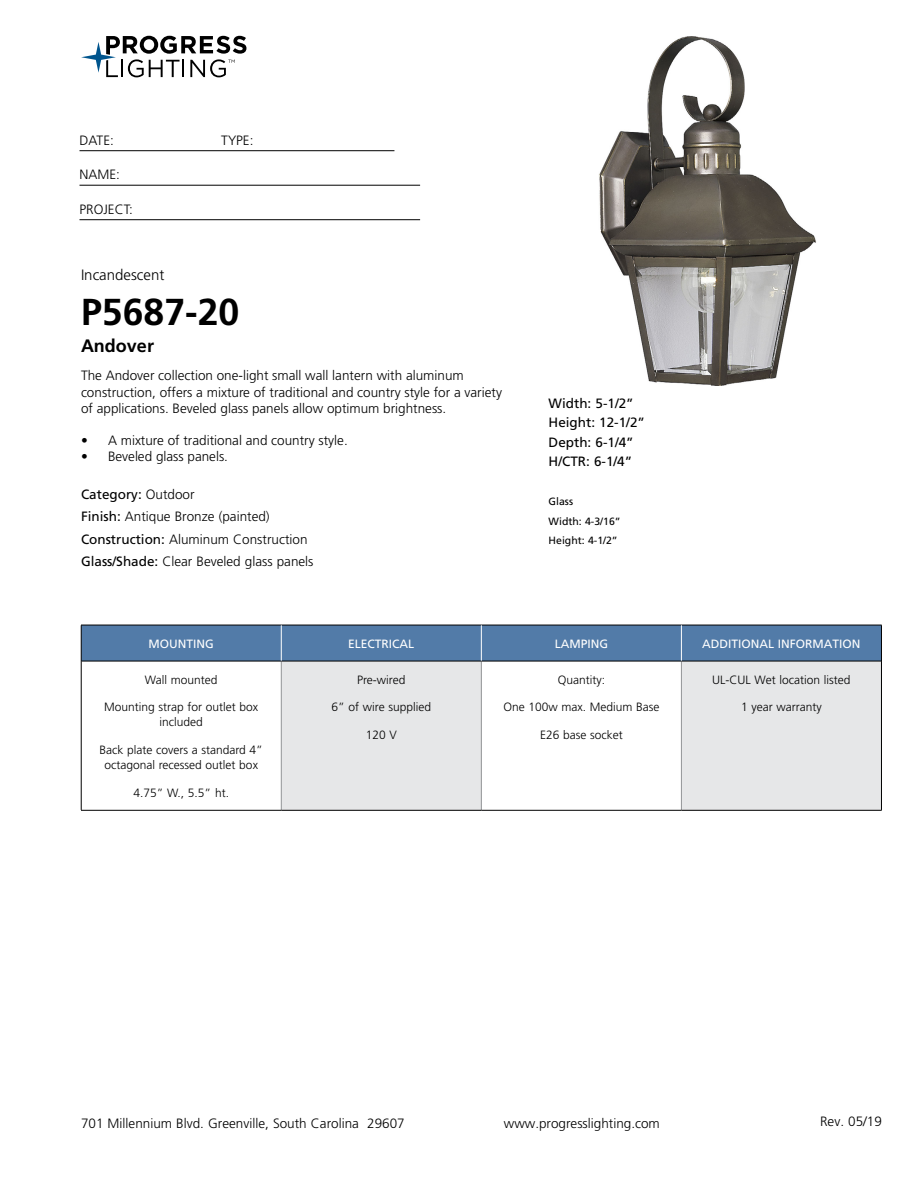
<style>
.page{position:relative;width:918px;height:1188px;background:#fff}
.page>*{position:absolute;margin:0;border:0;box-sizing:border-box;transform-origin:0 0}
.t1{font:700 37.5px "Frutiger LT Std";color:#000}
.t2{font:700 18px "Frutiger LT Std";color:#000}
.t3{font:300 15px "Frutiger LT Std";color:#000}
.t4{font:300 13.5px/22.5px "Frutiger LT Std";color:#000}
.t5{font:13.5px/19.5px "Frutiger LT Std";color:#000}
.t6{font:300 12px/15px "Frutiger LT Std";color:#000;text-align:center}
.t7{font:12px "Frutiger LT Std";color:#fff}
.t8{font:10.5px/19.5px "Frutiger LT Std";color:#000}
.s1{font-weight:400}
</style>
<div class="page">
<svg style="left:81px;top:36px;width:165px;height:41px"></svg>
<hr style="left:80px;top:150px;width:314px;height:1px;background:#000">
<hr style="left:80px;top:185px;width:340px;height:1px;background:#000">
<hr style="left:80px;top:219px;width:340px;height:1px;background:#000">
<div style="left:82px;top:626px;width:799px;height:35px;background:#527ba8"></div>
<div style="left:281px;top:661px;width:200px;height:149px;background:#e6e7e8"></div>
<div style="left:681px;top:661px;width:200px;height:149px;background:#e6e7e8"></div>
<hr style="left:281px;top:661px;width:1px;height:149px;background:#939598">
<hr style="left:481px;top:661px;width:1px;height:149px;background:#939598">
<hr style="left:681px;top:661px;width:1px;height:149px;background:#939598">
<hr style="left:81px;top:661px;width:200px;height:1px;background:#000">
<hr style="left:281px;top:661px;width:200px;height:1px;background:#000">
<hr style="left:481px;top:661px;width:200px;height:1px;background:#000">
<hr style="left:681px;top:661px;width:200px;height:1px;background:#000">
<hr style="left:81px;top:810px;width:200px;height:1px;background:#000">
<hr style="left:281px;top:810px;width:200px;height:1px;background:#000">
<hr style="left:481px;top:810px;width:200px;height:1px;background:#000">
<hr style="left:681px;top:810px;width:201px;height:1px;background:#000">
<hr style="left:81px;top:625px;width:200px;height:1px;background:#000">
<hr style="left:81px;top:625px;width:1px;height:36px;background:#000">
<hr style="left:281px;top:625px;width:200px;height:1px;background:#000">
<hr style="left:481px;top:625px;width:200px;height:1px;background:#000">
<hr style="left:681px;top:625px;width:201px;height:1px;background:#000">
<hr style="left:881px;top:625px;width:1px;height:36px;background:#000">
<hr style="left:81px;top:661px;width:1px;height:149px;background:#000">
<hr style="left:881px;top:661px;width:1px;height:149px;background:#000">
<hr style="left:281px;top:625px;width:1px;height:36px;background:#fff">
<hr style="left:681px;top:625px;width:1px;height:36px;background:#fff">
<hr style="left:481px;top:625px;width:1px;height:36px;background:#fff">
<img style="left:599px;top:36px;width:217px;height:349px">
<p class="t4" style="left:80px;top:129px;width:36px">DATE:</p>
<p class="t4" style="left:221px;top:129px;width:34px">TYPE:</p>
<p class="t4" style="left:80px;top:164px;width:42px">NAME:</p>
<p class="t4" style="left:80px;top:198px;width:55px">PROJECT:</p>
<p class="t3" style="left:81px;top:266px;width:85px">Incandescent</p>
<h1 class="t1" style="left:81px;top:290px;width:160px">P5687-20</h1>
<h2 class="t2" style="left:81px;top:335px;width:75px">Andover</h2>
<p class="t4" style="left:81px;top:368px;width:422px;line-height:16.2px">The Andover collection one-light small wall lantern with aluminum construction, offers a mixture of traditional and country style for a variety of applications. Beveled glass panels allow optimum brightness.</p>
<p class="t4" style="left:81px;top:429px;width:268px">• A mixture of traditional and country style.</p>
<p class="t4" style="left:81px;top:446px;width:149px">• Beveled glass panels.</p>
<p class="t4" style="left:81px;top:483px;width:234px"><span class="s1">Category:</span> Outdoor<br><span class="s1">Finish:</span> Antique Bronze (painted)<br><span class="s1">Construction:</span> Aluminum Construction <span class="s1">Glass/Shade:</span> Clear Beveled glass panels</p>
<p class="t5" style="left:549px;top:393px;width:98px">Width: 5-1/2”<br>Height: 12-1/2”<br>Depth: 6-1/4”<br>H/CTR: 6-1/4”</p>
<p class="t8" style="left:549px;top:492px;width:74px">Glass<br>Width: 4-3/16”<br>Height: 4-1/2”</p>
<p class="t7" style="left:149px;top:636px;width:67px">MOUNTING</p>
<p class="t7" style="left:348px;top:636px;width:68px">ELECTRICAL</p>
<p class="t7" style="left:555px;top:636px;width:55px">LAMPING</p>
<p class="t7" style="left:702px;top:636px;width:160px">ADDITIONAL INFORMATION</p>
<p class="t6" style="left:145px;top:672px;width:74px">Wall mounted</p>
<p class="t6" style="left:104px;top:700px;width:156px">Mounting strap for outlet box included</p>
<p class="t6" style="left:100px;top:743px;width:165px">Back plate covers a standard 4” octagonal recessed outlet box</p>
<p class="t6" style="left:133px;top:785px;width:97px">4.75” W., 5.5” ht.</p>
<p class="t6" style="left:357px;top:672px;width:50px">Pre-wired</p>
<p class="t6" style="left:332px;top:700px;width:101px">6” of wire supplied</p>
<p class="t6" style="left:366px;top:728px;width:33px">120 V</p>
<p class="t6" style="left:712px;top:672px;width:140px">UL-CUL Wet location listed</p>
<p class="t6" style="left:741px;top:700px;width:82px">1 year warranty</p>
<p class="t6" style="left:558px;top:672px;width:49px">Quantity:</p>
<p class="t6" style="left:503px;top:700px;width:158px">One 100w max. Medium Base</p>
<p class="t6" style="left:540px;top:728px;width:84px">E26 base socket</p>
<p class="t4" style="left:81px;top:1112px;width:325px">701 Millennium Blvd. Greenville, South Carolina 29607</p>
<p class="t4" style="left:504px;top:1112px;width:158px">www.progresslighting.com</p>
<p class="t4" style="left:820px;top:1110px;width:63px">Rev. 05/19</p>
</div>
